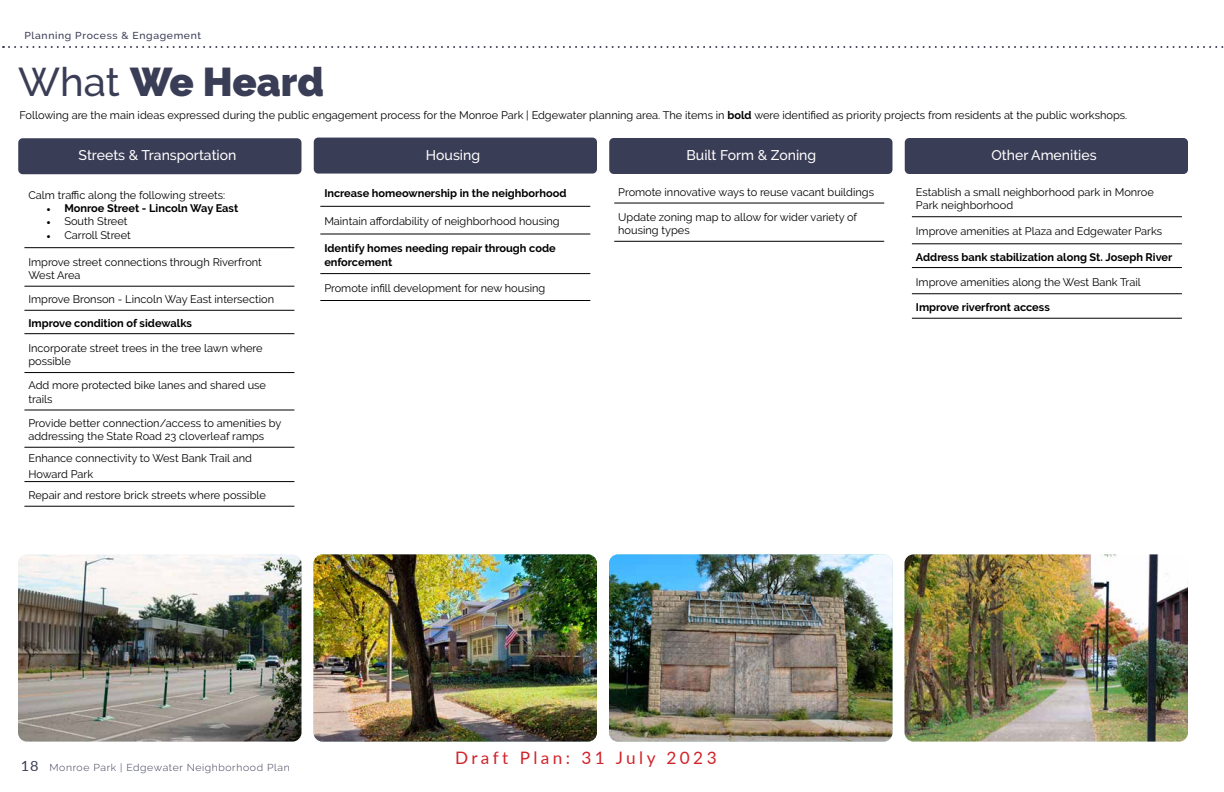
<style>
.page{position:relative;width:1224px;height:792px;background:#fff}
.page>*{position:absolute;margin:0;border:0;box-sizing:border-box;transform-origin:0 0}
.t1{font:900 40px "Raleway";color:#3a3d56}
.t2{font:17.2px "Lato";letter-spacing:.2em;color:#d2232a}
.t3{font:500 14px "Raleway";color:#fff}
.t4{font:11px/13.2px "Raleway";color:#000}
.t5{font:700 11px/14px "Raleway";color:#000}
.t6{font:300 10px "Raleway";letter-spacing:.06em;color:#3a3d56;scale:1.04 1}
.t7{font:500 10px "Raleway";letter-spacing:.06em;color:#3a3d56;scale:1.04 1}
.s1{font-weight:500}
.s2{font-weight:700}
.s3{font-family:"Minion Pro";font-weight:400}
.s4{font-family:"Minion Pro"}
.s5{font-family:"Lato";font-weight:400;font-size:14px}
</style>
<div class="page">
<svg style="left:3px;top:46px;width:1221px;height:2px"></svg>
<div style="left:18px;top:138px;width:284px;height:36px;background:#3a3d56;border-radius:4px"></div>
<div style="left:314px;top:138px;width:283px;height:36px;background:#3a3d56;border-radius:4px"></div>
<div style="left:609px;top:138px;width:283px;height:36px;background:#3a3d56;border-radius:4px"></div>
<div style="left:905px;top:138px;width:283px;height:36px;background:#3a3d56;border-radius:4px"></div>
<hr style="left:24px;top:247px;width:270px;height:1px;background:#000">
<hr style="left:24px;top:286px;width:270px;height:1px;background:#000">
<hr style="left:24px;top:310px;width:270px;height:1px;background:#000">
<hr style="left:24px;top:333px;width:270px;height:1px;background:#000">
<hr style="left:24px;top:372px;width:270px;height:1px;background:#000">
<hr style="left:24px;top:410px;width:270px;height:1px;background:#000">
<hr style="left:24px;top:447px;width:270px;height:1px;background:#000">
<hr style="left:24px;top:481px;width:270px;height:1px;background:#000">
<hr style="left:24px;top:506px;width:270px;height:1px;background:#000">
<hr style="left:320px;top:206px;width:270px;height:1px;background:#000">
<hr style="left:320px;top:234px;width:270px;height:1px;background:#000">
<hr style="left:320px;top:273px;width:270px;height:1px;background:#000">
<hr style="left:320px;top:300px;width:270px;height:1px;background:#000">
<hr style="left:614px;top:203px;width:270px;height:1px;background:#000">
<hr style="left:614px;top:241px;width:270px;height:1px;background:#000">
<hr style="left:912px;top:216px;width:270px;height:1px;background:#000">
<hr style="left:912px;top:243px;width:270px;height:1px;background:#000">
<hr style="left:912px;top:267px;width:270px;height:1px;background:#000">
<hr style="left:912px;top:293px;width:270px;height:1px;background:#000">
<hr style="left:912px;top:318px;width:270px;height:1px;background:#000">
<img style="left:18px;top:554px;width:284px;height:188px">
<img style="left:314px;top:554px;width:283px;height:188px">
<img style="left:609px;top:554px;width:283px;height:188px">
<img style="left:905px;top:554px;width:283px;height:188px">
<p class="t7" style="left:24px;top:29px;width:171px">Planning Process &amp; Engagement</p>
<h1 class="t1" style="left:18px;top:59px;width:307px"><span class="s1">What</span> We Heard</h1>
<p class="t4" style="left:19px;top:108px;width:1109px">Following are the main ideas expressed during the public engagement process for the Monroe Park | Edgewater planning area. The items in <span class="s2">bold</span> were identified as priority projects from residents at the public workshops.</p>
<p class="t3" style="left:79px;top:147px;width:159px">Streets &amp; Transportation</p>
<p class="t3" style="left:426px;top:147px;width:56px">Housing</p>
<p class="t3" style="left:687px;top:147px;width:131px">Built Form &amp; Zoning</p>
<p class="t3" style="left:991px;top:147px;width:107px">Other Amenities</p>
<p class="t4" style="left:28px;top:188px;width:198px">Calm traffic along the following streets:</p>
<p class="t5" style="left:46px;top:201px;width:193px"><span class="s3">•</span> Monroe Street - Lincoln Way East</p>
<p class="t4" style="left:46px;top:215px;width:83px"><span class="s4">•</span> South Street</p>
<p class="t4" style="left:46px;top:228px;width:86px"><span class="s4">•</span> Carroll Street</p>
<p class="t4" style="left:28px;top:255px;width:235px">Improve street connections through Riverfront<br>West Area</p>
<p class="t4" style="left:28px;top:293px;width:247px">Improve Bronson - Lincoln Way East intersection</p>
<p class="t5" style="left:28px;top:316px;width:165px">Improve condition of sidewalks</p>
<p class="t4" style="left:28px;top:341px;width:236px">Incorporate street trees in the tree lawn where possible</p>
<p class="t4" style="left:28px;top:379px;width:239px;line-height:14px">Add more protected bike lanes and shared use trails</p>
<p class="t4" style="left:28px;top:417px;width:254px">Provide better connection/access to amenities by addressing the State Road 23 cloverleaf ramps</p>
<p class="t4" style="left:28px;top:450px;width:225px;line-height:16px">Enhance connectivity to West Bank Trail and<br>Howard Park</p>
<p class="t4" style="left:28px;top:489px;width:239px">Repair and restore brick streets where possible</p>
<p class="t4" style="left:618px;top:185px;width:257px">Promote innovative ways to reuse vacant buildings</p>
<p class="t4" style="left:618px;top:210px;width:241px">Update zoning map to allow for wider variety of housing types</p>
<p class="t4" style="left:916px;top:186px;width:239px">Establish a small neighborhood park in Monroe<br>Park neighborhood</p>
<p class="t4" style="left:916px;top:225px;width:248px">Improve amenities at Plaza and Edgewater Parks</p>
<p class="t5" style="left:916px;top:250px;width:258px">Address bank stabilization along St. Joseph River</p>
<p class="t4" style="left:916px;top:275px;width:226px">Improve amenities along the West Bank Trail</p>
<p class="t5" style="left:916px;top:300px;width:135px">Improve riverfront access</p>
<p class="t5" style="left:324px;top:187px;width:244px">Increase homeownership in the neighborhood</p>
<p class="t4" style="left:324px;top:215px;width:237px">Maintain affordability of neighborhood housing</p>
<p class="t5" style="left:324px;top:241px;width:233px">Identify homes needing repair through code enforcement</p>
<p class="t4" style="left:324px;top:282px;width:223px">Promote infill development for new housing</p>
<p class="t6" style="left:21px;top:762px;width:260px"><span class="s5">18</span> Monroe Park | Edgewater Neighborhood Plan</p>
<h2 class="t2" style="left:455px;top:745px;width:263px">Draft Plan: 31 July 2023</h2>
</div>
